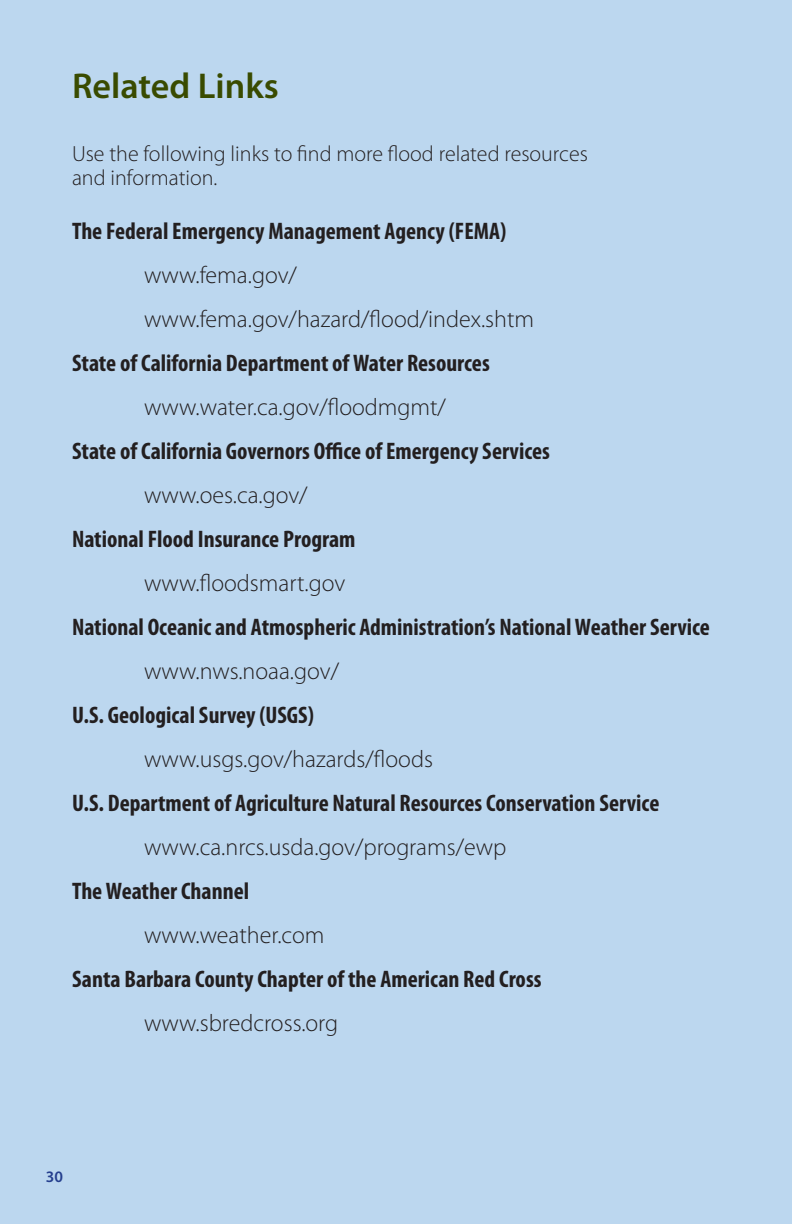
<style>
.page{position:relative;width:792px;height:1224px;background:#bcd7ef}
.page>*{position:absolute;margin:0;border:0;box-sizing:border-box;transform-origin:0 0}
.t1{font:600 36px "Myriad Pro";color:#394b00}
.t2{font:700 condensed 24px "Myriad Pro";color:#231f20}
.t3{font:300 24px "Myriad Pro";color:#231f20}
.t4{font:300 22px/24px "Myriad Pro";color:#231f20}
.t5{font:600 16px "Myriad Pro";color:#253f8e}
</style>
<div class="page">
<p class="t1" style="left:72px;top:63px;width:208px">Related Links</p>
<p class="t4" style="left:72px;top:141px;width:517px">Use the following links to find more flood related resources and information.</p>
<p class="t2" style="left:72px;top:216px;width:436px">The Federal Emergency Management Agency (FEMA)</p>
<p class="t3" style="left:144px;top:261px;width:155px">www.fema.gov/</p>
<p class="t3" style="left:144px;top:305px;width:392px">www.fema.gov/hazard/flood/index.shtm</p>
<p class="t2" style="left:72px;top:348px;width:419px">State of California Department of Water Resources</p>
<p class="t3" style="left:144px;top:393px;width:304px">www.water.ca.gov/floodmgmt/</p>
<p class="t2" style="left:72px;top:436px;width:480px">State of California Governors Office of Emergency Services</p>
<p class="t3" style="left:144px;top:481px;width:165px">www.oes.ca.gov/</p>
<p class="t2" style="left:72px;top:524px;width:285px">National Flood Insurance Program</p>
<p class="t3" style="left:144px;top:569px;width:203px">www.floodsmart.gov</p>
<p class="t2" style="left:72px;top:612px;width:640px">National Oceanic and Atmospheric Administration’s National Weather Service</p>
<p class="t3" style="left:144px;top:657px;width:197px">www.nws.noaa.gov/</p>
<p class="t2" style="left:72px;top:700px;width:243px">U.S. Geological Survey (USGS)</p>
<p class="t3" style="left:144px;top:745px;width:291px">www.usgs.gov/hazards/floods</p>
<p class="t2" style="left:72px;top:788px;width:589px">U.S. Department of Agriculture Natural Resources Conservation Service</p>
<p class="t3" style="left:144px;top:833px;width:364px">www.ca.nrcs.usda.gov/programs/ewp</p>
<p class="t2" style="left:72px;top:876px;width:179px">The Weather Channel</p>
<p class="t3" style="left:144px;top:921px;width:182px">www.weather.com</p>
<p class="t2" style="left:72px;top:964px;width:471px">Santa Barbara County Chapter of the American Red Cross</p>
<p class="t3" style="left:144px;top:1009px;width:196px">www.sbredcross.org</p>
<p class="t5" style="left:46px;top:1166px;width:19px">30</p>
</div>
